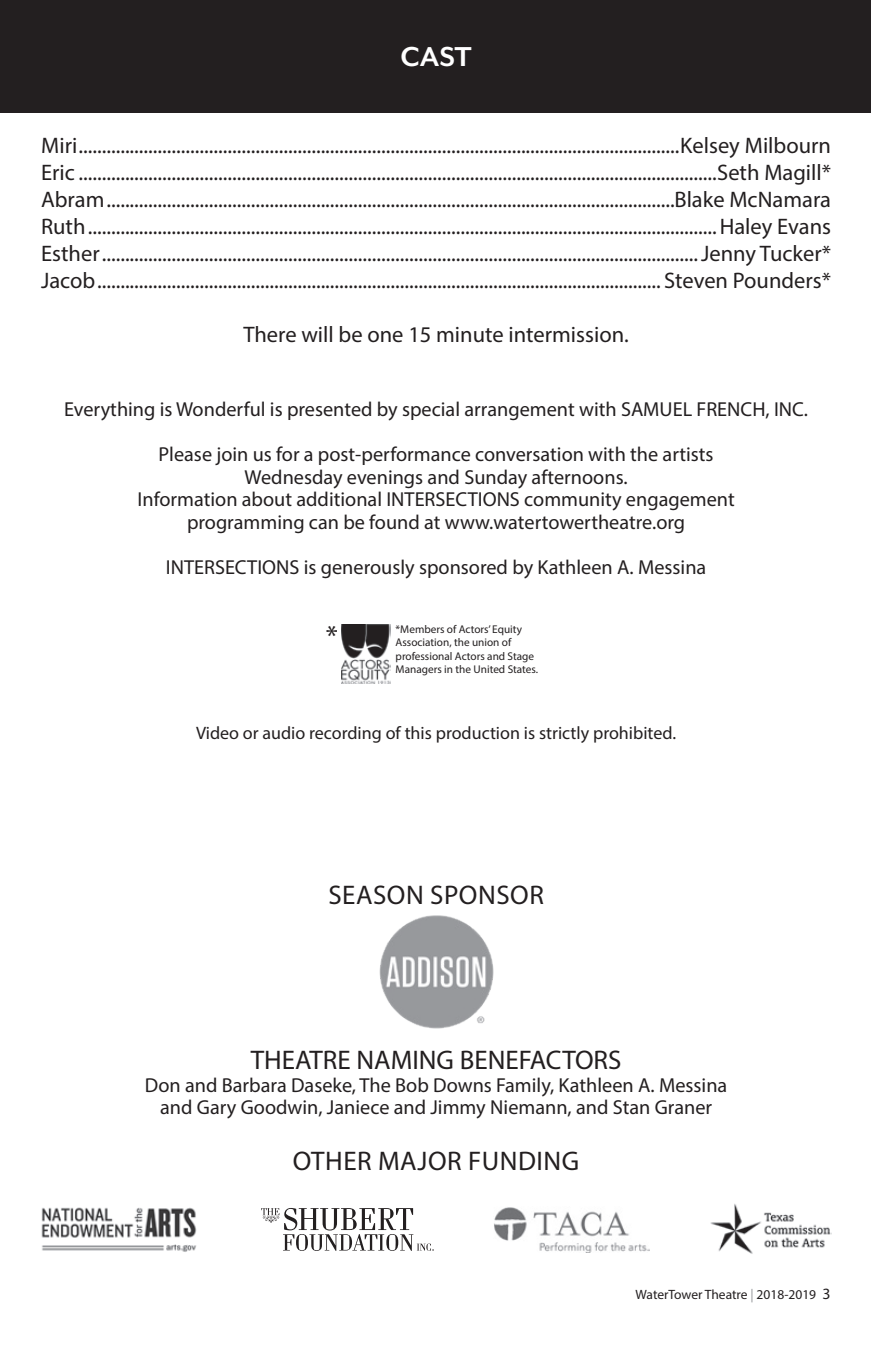
<style>
.page{position:relative;width:871px;height:1357px;background:#fff}
.page>*{position:absolute;margin:0;border:0;box-sizing:border-box;transform-origin:0 0}
.t1{font:700 31.5px "Mr Eaves Mod OT";color:#fff}
.t2{font:29.25px "Myriad Pro";color:#231f20}
.t3{font:27px "Myriad Pro";letter-spacing:.02em;color:#231f20}
.t4{font:27px "Myriad Pro";color:#231f20}
.t5{font:22.5px/27px "Myriad Pro";color:#231f20;text-align:justify}
.t6{font:20.25px/22.5px "Myriad Pro";color:#231f20;text-align:center}
.t7{font:18px "Myriad Pro";color:#231f20}
.t8{font:13.5px "Myriad Pro";color:#231f20}
.t9{font:11.25px/13.5px "Myriad Pro";color:#231f20}
.s1{color:#939598}
.s2{font-size:15.75px}
</style>
<div class="page">
<div style="left:0;top:0;width:871px;height:112px;background:#231f20"></div>
<img style="left:341px;top:624px;width:49px;height:59px">
<img style="left:379px;top:915px;width:115px;height:114px">
<svg style="left:261px;top:1208px;width:173px;height:43px"></svg>
<img style="left:494px;top:1207px;width:155px;height:45px">
<img style="left:710px;top:1203px;width:121px;height:51px">
<img style="left:41px;top:1207px;width:156px;height:45px">
<h1 class="t1" style="left:400px;top:39px;width:73px">CAST</h1>
<p class="t5" style="left:41px;top:132px;width:791px">Miri.................................................................................................................................Kelsey Milbourn Eric .........................................................................................................................................Seth Magill* Abram..........................................................................................................................Blake McNamara Ruth.......................................................................................................................................Haley Evans Esther................................................................................................................................Jenny Tucker* Jacob......................................................................................................................... Steven Pounders*</p>
<p class="t5" style="left:243px;top:321px;width:387px">There will be one 15 minute intermission.</p>
<p class="t6" style="left:64px;top:398px;width:745px">Everything is Wonderful is presented by special arrangement with SAMUEL FRENCH, INC.</p>
<p class="t6" style="left:137px;top:443px;width:599px">Please join us for a post-performance conversation with the artists Wednesday evenings and Sunday afternoons.<br>Information about additional INTERSECTIONS community engagement programming can be found at www.watertowertheatre.org</p>
<p class="t6" style="left:166px;top:555px;width:542px">INTERSECTIONS is generously sponsored by Kathleen A. Messina</p>
<h2 class="t2" style="left:326px;top:618px;width:14px">*</h2>
<p class="t9" style="left:395px;top:622px;width:144px">*Members of Actors’ Equity<br>Association, the union of professional Actors and Stage<br>Managers in the United States.</p>
<p class="t7" style="left:196px;top:722px;width:481px">Video or audio recording of this production is strictly prohibited.</p>
<p class="t3" style="left:328px;top:878px;width:217px">SEASON SPONSOR</p>
<p class="t4" style="left:251px;top:1043px;width:372px">THEATRE NAMING BENEFACTORS</p>
<p class="t6" style="left:145px;top:1073px;width:584px">Don and Barbara Daseke, The Bob Downs Family, Kathleen A. Messina and Gary Goodwin, Janiece and Jimmy Niemann, and Stan Graner</p>
<p class="t3" style="left:293px;top:1144px;width:288px">OTHER MAJOR FUNDING</p>
<p class="t8" style="left:635px;top:1286px;width:196px">WaterTower Theatre <span class="s1">|</span> 2018-2019 <span class="s2">3</span></p>
</div>
